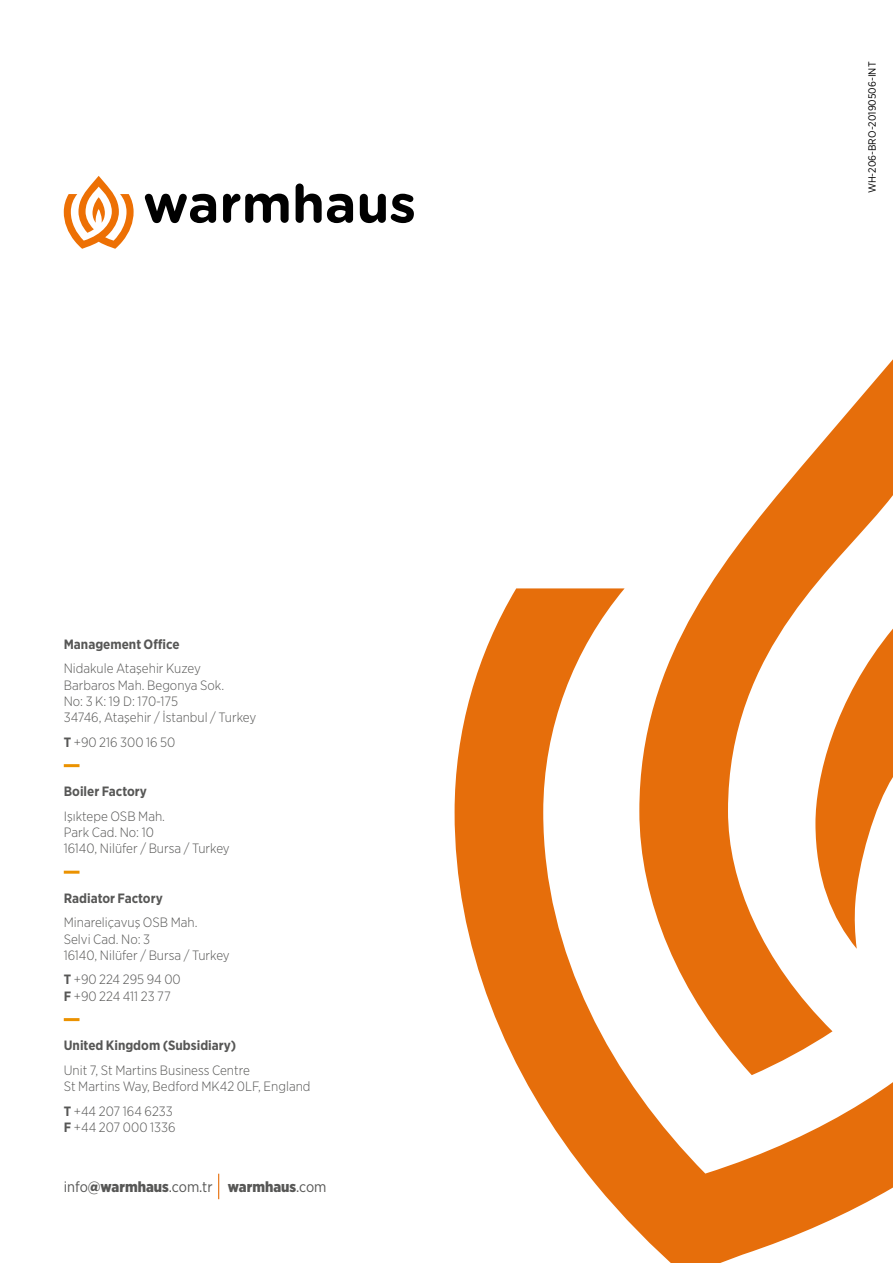
<style>
.page{position:relative;width:893px;height:1263px;background:#fff}
.page>*{position:absolute;margin:0;border:0;box-sizing:border-box;transform-origin:0 0}
.t1{font:900 14.85px "Gotham Narrow";color:#575756}
.t2{font:300 13.5px/16.2px "Gotham Narrow";color:#575756}
.t3{font:700 13.5px "Gotham Narrow";color:#575756}
.t4{font:10.5px "Gotham Narrow";color:#000}
.s1{font-weight:700}
.s2{font-weight:400}
</style>
<div class="page">
<svg style="left:455px;top:359px;width:438px;height:904px"></svg>
<svg style="left:218px;top:1174px;width:1px;height:25px"></svg>
<hr style="left:64px;top:764px;width:16px;height:3px;background:#eb9200">
<hr style="left:64px;top:871px;width:16px;height:3px;background:#eb9200">
<hr style="left:64px;top:1018px;width:16px;height:3px;background:#eb9200">
<svg style="left:145px;top:183px;width:269px;height:40px"></svg>
<svg style="left:64px;top:176px;width:70px;height:73px"></svg>
<p class="t3" style="left:64px;top:635px;width:117px">Management Office</p>
<p class="t2" style="left:64px;top:660px;width:194px">Nidakule Ataşehir Kuzey<br>Barbaros Mah. Begonya Sok.<br>No: 3 K: 19 D: 170-175<br>34746, Ataşehir / İstanbul / Turkey</p>
<p class="t2" style="left:64px;top:733px;width:113px"><span class="s1">T</span> +90 216 300 16 50</p>
<p class="t3" style="left:64px;top:783px;width:85px">Boiler Factory</p>
<p class="t2" style="left:64px;top:808px;width:168px">Işıktepe OSB Mah.<br>Park Cad. No: 10<br>16140, Nilüfer / Bursa / Turkey</p>
<p class="t3" style="left:64px;top:889px;width:101px">Radiator Factory</p>
<p class="t2" style="left:64px;top:914px;width:168px">Minareliçavuş OSB Mah.<br>Selvi Cad. No: 3<br>16140, Nilüfer / Bursa / Turkey</p>
<p class="t2" style="left:64px;top:971px;width:119px"><span class="s1">T</span> +90 224 295 94 00<br><span class="s1">F</span> +90 224 411 23 77</p>
<p class="t3" style="left:64px;top:1037px;width:174px">United Kingdom (Subsidiary)</p>
<p class="t2" style="left:64px;top:1061px;width:248px">Unit 7, St Martins Business Centre<br>St Martins Way, Bedford MK42 0LF, England</p>
<p class="t2" style="left:64px;top:1102px;width:113px"><span class="s1">T</span> +44 207 164 6233<br><span class="s1">F</span> +44 207 000 1336</p>
<p class="t1" style="left:64px;top:1177px;width:264px"><span class="s2">info</span>@warmhaus<span class="s2">.com.tr</span> warmhaus<span class="s2">.com</span></p>
<p class="t4" style="left:865px;top:193px;width:133px;rotate:-90deg">WH-206-BRO-20190506-INT</p>
</div>
